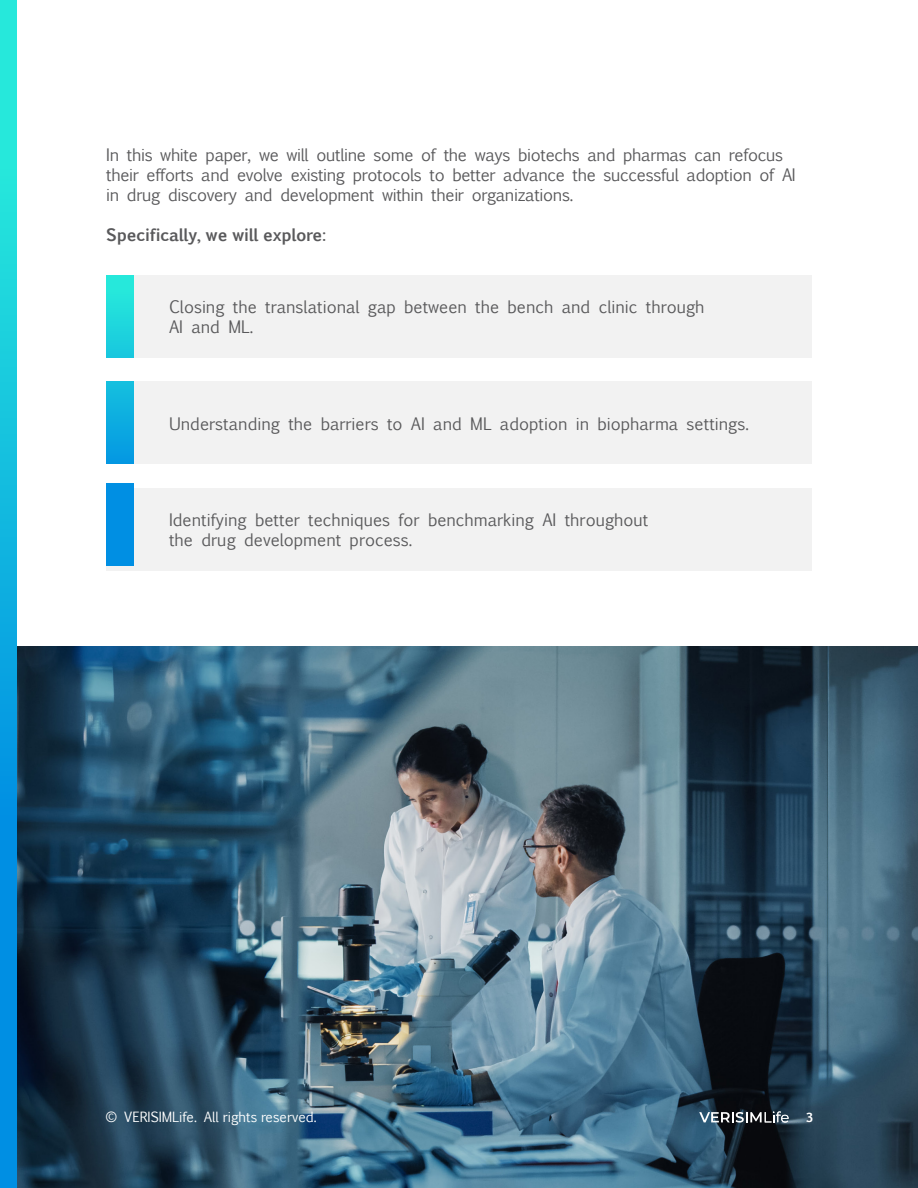
<style>
.page{position:relative;width:918px;height:1188px;background:#fff}
.page>*{position:absolute;margin:0;border:0;box-sizing:border-box;transform-origin:0 0}
.t1{font:16.5px/19.8px "Euphemia UCAS";color:#59595b}
.t2{font:16.5px/19.8px "Euphemia UCAS";letter-spacing:-.02em;color:#59595b}
.t3{font:700 16.5px "Euphemia UCAS";letter-spacing:-.02em;color:#59595b}
.t4{font:13.5px "Euphemia UCAS";color:#fff}
.t5{font:700 12px "Euphemia UCAS";color:#fff}
</style>
<div class="page">
<img style="left:0;top:646px;width:918px;height:542px">
<div style="left:106px;top:488px;width:706px;height:83px;background:#f2f2f2"></div>
<div style="left:106px;top:275px;width:706px;height:82px;background:#f2f2f2"></div>
<div style="left:106px;top:275px;width:27px;height:82px;background:linear-gradient(to bottom,#28eedb,#19c8de)"></div>
<div style="left:106px;top:382px;width:706px;height:82px;background:#f2f2f2"></div>
<div style="left:106px;top:382px;width:27px;height:82px;background:linear-gradient(to bottom,#15c0df,#0497e2)"></div>
<div style="left:106px;top:483px;width:27px;height:82px;background:#008fe3"></div>
<svg style="left:0;top:1px;width:17px;height:1186px"></svg>
<svg style="left:699px;top:1111px;width:90px;height:12px"></svg>
<p class="t2" style="left:106px;top:145px;width:691px">In this white paper, we will outline some of the ways biotechs and pharmas can refocus their efforts and evolve existing protocols to better advance the successful adoption of AI in drug discovery and development within their organizations.</p>
<p class="t3" style="left:106px;top:222px;width:222px">Specifically, we will explore:</p>
<p class="t1" style="left:169px;top:297px;width:537px">Closing the translational gap between the bench and clinic through<br>AI and ML.</p>
<p class="t1" style="left:169px;top:414px;width:581px">Understanding the barriers to AI and ML adoption in biopharma settings.</p>
<p class="t1" style="left:169px;top:510px;width:481px">Identifying better techniques for benchmarking AI throughout the drug development process.</p>
<p class="t4" style="left:106px;top:1107px;width:213px">© VERISIMLife. All rights reserved.</p>
<p class="t5" style="left:806px;top:1108px;width:9px">3</p>
</div>
